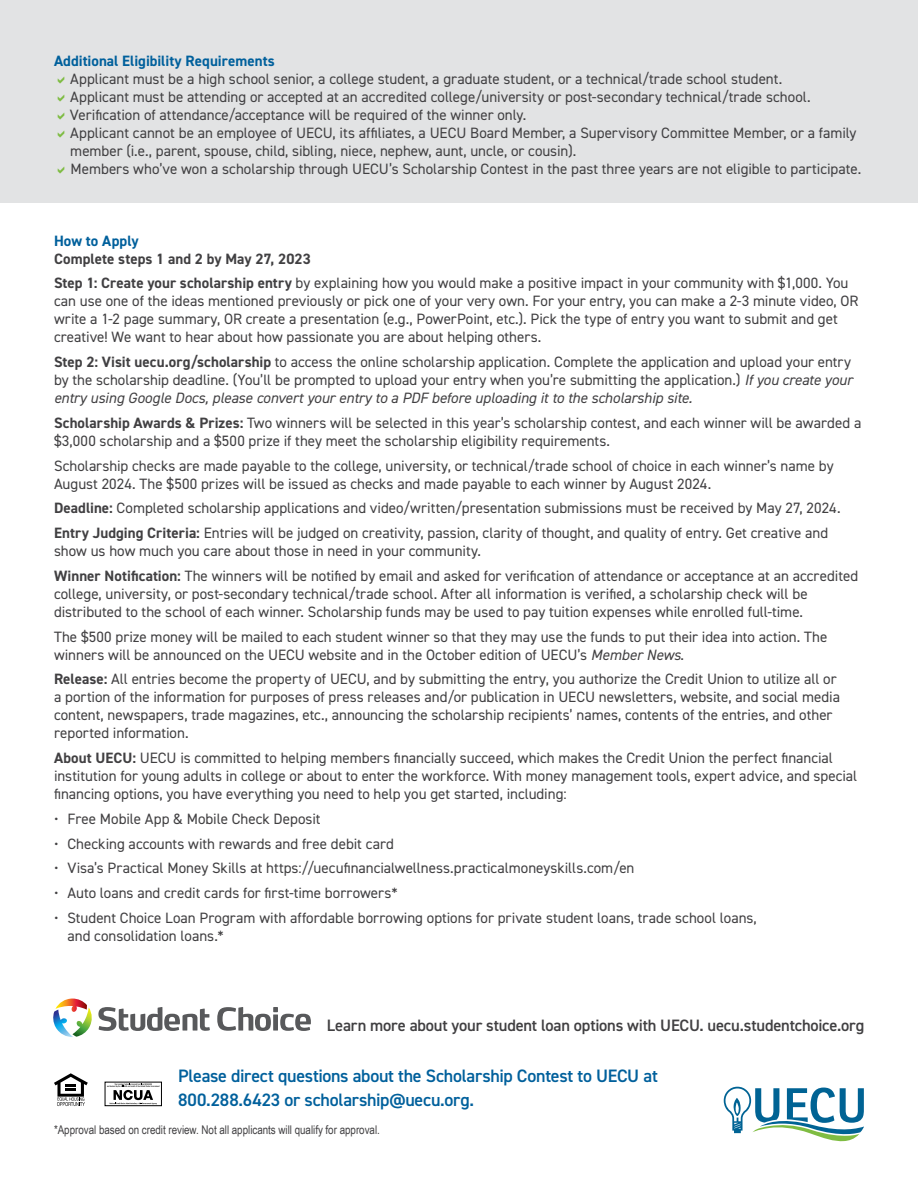
<style>
.page{position:relative;width:918px;height:1188px;background:#fff}
.page>*{position:absolute;margin:0;border:0;box-sizing:border-box;transform-origin:0 0}
.t1{font:600 18px/24px "DIN2014";letter-spacing:-.015em;color:#00609c}
.t2{font:600 16.5px "DIN2014";letter-spacing:-.01em;color:#414042}
.t3{font:15px/18px "DIN2014";color:#414042}
.t4{font:700 15px "DIN2014";color:#00609c}
.t5{font:12px "Arial Narrow";letter-spacing:-.005em;color:#414042}
.s1{font-weight:700}
.s2{font-style:italic}
</style>
<div class="page">
<div style="left:0;top:0;width:918px;height:202px;background:#e2e3e4"></div>
<svg style="left:724px;top:1087px;width:140px;height:54px"></svg>
<svg style="left:54px;top:1073px;width:34px;height:33px"></svg>
<div style="left:105px;top:1082px;width:57px;height:24px;border:1px solid #000"></div>
<svg style="left:107px;top:1083px;width:53px;height:22px"></svg>
<svg style="left:53px;top:999px;width:157px;height:38px"></svg>
<svg style="left:217px;top:1007px;width:94px;height:24px"></svg>
<p class="t4" style="left:54px;top:51px;width:222px">Additional Eligibility Requirements</p>
<p class="t3" style="left:70px;top:69px;width:793px">Applicant must be a high school senior, a college student, a graduate student, or a technical/trade school student.<br>Applicant must be attending or accepted at an accredited college/university or post-secondary technical/trade school.<br>Verification of attendance/acceptance will be required of the winner only.<br>Applicant cannot be an employee of UECU, its affiliates, a UECU Board Member, a Supervisory Committee Member, or a family member (i.e., parent, spouse, child, sibling, niece, nephew, aunt, uncle, or cousin).<br>Members who’ve won a scholarship through UECU’s Scholarship Contest in the past three years are not eligible to participate.</p>
<p class="t4" style="left:54px;top:231px;width:86px">How to Apply</p>
<p class="t3" style="left:54px;top:246px;width:796px;line-height:24.8px"><span class="s1">Complete steps 1 and 2 by May 27, 2023<br>Step 1: Create your scholarship entry</span> by explaining how you would make a positive impact in your community with $1,000. You</p>
<p class="t3" style="left:54px;top:292px;width:806px">can use one of the ideas mentioned previously or pick one of your very own. For your entry, you can make a 2-3 minute video, OR write a 1-2 page summary, OR create a presentation (e.g., PowerPoint, etc.). Pick the type of entry you want to submit and get creative! We want to hear about how passionate you are about helping others.</p>
<p class="t3" style="left:54px;top:353px;width:800px;text-align:justify"><span class="s1">Step 2: Visit uecu.org/scholarship</span> to access the online scholarship application. Complete the application and upload your entry by the scholarship deadline. (You’ll be prompted to upload your entry when you’re submitting the application.) <span class="s2">If you create your entry using Google Docs, please convert your entry to a PDF before uploading it to the scholarship site.</span></p>
<p class="t3" style="left:54px;top:413px;width:809px"><span class="s1">Scholarship Awards &amp; Prizes:</span> Two winners will be selected in this year’s scholarship contest, and each winner will be awarded a $3,000 scholarship and a $500 prize if they meet the scholarship eligibility requirements.</p>
<p class="t3" style="left:54px;top:456px;width:781px">Scholarship checks are made payable to the college, university, or technical/trade school of choice in each winner’s name by<br>August 2024. The $500 prizes will be issued as checks and made payable to each winner by August 2024.</p>
<p class="t3" style="left:54px;top:496px;width:788px;line-height:24.8px"><span class="s1">Deadline:</span> Completed scholarship applications and video/written/presentation submissions must be received by May 27, 2024.<br><span class="s1">Entry Judging Criteria:</span> Entries will be judged on creativity, passion, clarity of thought, and quality of entry. Get creative and</p>
<p class="t3" style="left:54px;top:538px;width:806px;line-height:24.8px">show us how much you care about those in need in your community.<br><span class="s1">Winner Notification:</span> The winners will be notified by email and asked for verification of attendance or acceptance at an accredited</p>
<p class="t3" style="left:54px;top:584px;width:755px">college, university, or post-secondary technical/trade school. After all information is verified, a scholarship check will be distributed to the school of each winner. Scholarship funds may be used to pay tuition expenses while enrolled full-time.</p>
<p class="t3" style="left:54px;top:627px;width:775px">The $500 prize money will be mailed to each student winner so that they may use the funds to put their idea into action. The winners will be announced on the UECU website and in the October edition of UECU’s <span class="s2">Member News</span>.</p>
<p class="t3" style="left:54px;top:670px;width:788px"><span class="s1">Release:</span> All entries become the property of UECU, and by submitting the entry, you authorize the Credit Union to utilize all or a portion of the information for purposes of press releases and/or publication in UECU newsletters, website, and social media content, newspapers, trade magazines, etc., announcing the scholarship recipients’ names, contents of the entries, and other reported information.</p>
<p class="t3" style="left:54px;top:749px;width:805px"><span class="s1">About UECU:</span> UECU is committed to helping members financially succeed, which makes the Credit Union the perfect financial institution for young adults in college or about to enter the workforce. With money management tools, expert advice, and special financing options, you have everything you need to help you get started, including:</p>
<p class="t3" style="left:54px;top:809px;width:268px">• Free Mobile App &amp; Mobile Check Deposit</p>
<p class="t3" style="left:54px;top:834px;width:341px">• Checking accounts with rewards and free debit card</p>
<p class="t3" style="left:54px;top:859px;width:582px">• Visa’s Practical Money Skills at https://uecufinancialwellness.practicalmoneyskills.com/en</p>
<p class="t3" style="left:54px;top:884px;width:345px">• Auto loans and credit cards for first-time borrowers*</p>
<p class="t3" style="left:68px;top:908px;width:691px;text-indent:-14px">• Student Choice Loan Program with affordable borrowing options for private student loans, trade school loans, and consolidation loans.*</p>
<p class="t2" style="left:327px;top:1014px;width:539px">Learn more about your student loan options with UECU. uecu.studentchoice.org</p>
<p class="t1" style="left:178px;top:1064px;width:481px">Please direct questions about the Scholarship Contest to UECU at<br>800.288.6423 or scholarship@uecu.org.</p>
<p class="t5" style="left:54px;top:1121px;width:327px">*Approval based on credit review. Not all applicants will qualify for approval.</p>
</div>
